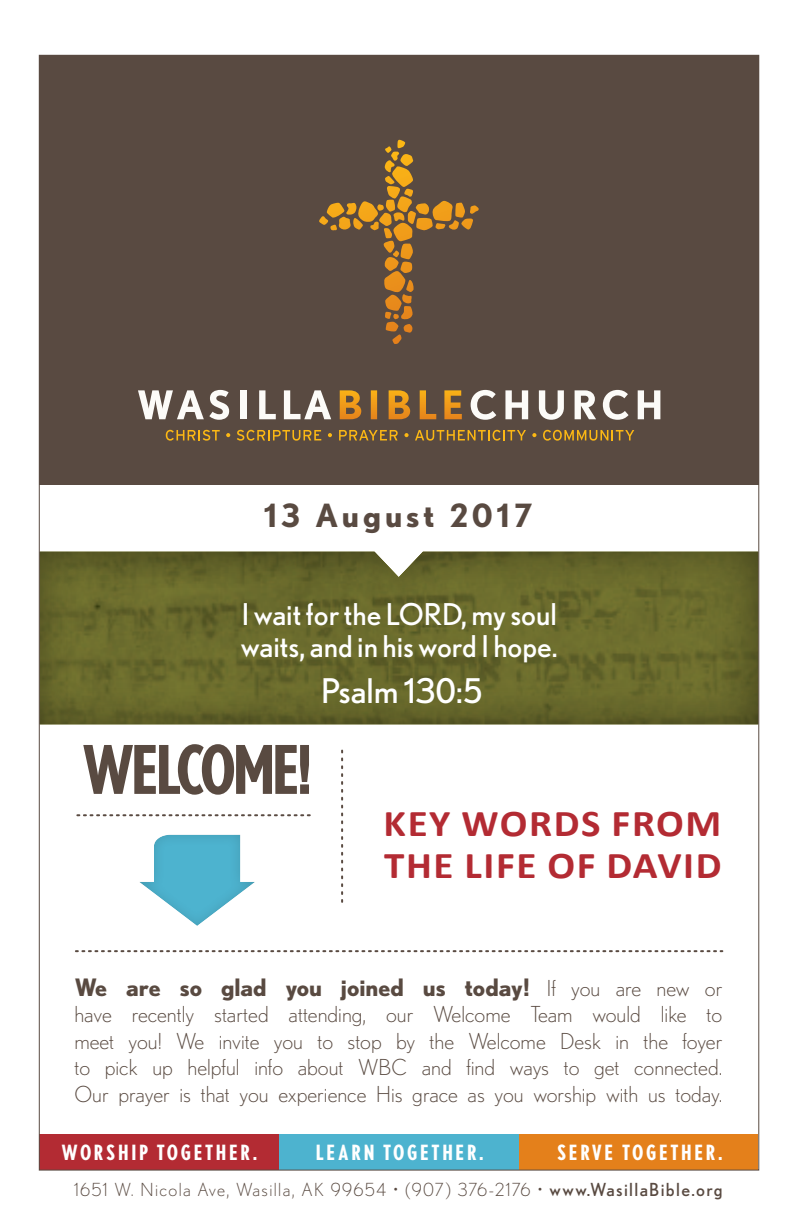
<style>
.page{position:relative;width:792px;height:1224px;background:#fff}
.page>*{position:absolute;margin:0;border:0;box-sizing:border-box;transform-origin:0 0}
.t1{font:700 condensed 67px "Nobel";letter-spacing:-.05em;color:#594a41}
.t2{font:700 38px/42px "Calibri";letter-spacing:.04em;color:#b32b33;scale:1.08 1}
.t3{font:34px "Nobel";color:#fff}
.t4{font:700 32px "Nobel";letter-spacing:.125em;color:#594a41}
.t5{font:30px/32px "Nobel";color:#fff}
.t6{font:700 24px "Nobel";color:#594a41}
.t7{font:300 22px/26.4px "Nobel";color:#594a41;text-align:justify}
.t8{font:700 condensed 21px "Nobel";letter-spacing:.125em;color:#fff}
.t9{font:300 18px "Nobel";letter-spacing:.075em;color:#594a41}
.s1{font-weight:300;font-size:22px}
.s2{font-weight:400}
</style>
<div class="page">
<div style="left:519px;top:1134px;width:239px;height:36px;background:#e4801b"></div>
<div style="left:279px;top:1134px;width:240px;height:36px;background:#4db3cf"></div>
<div style="left:39px;top:1134px;width:240px;height:36px;background:#b32b33"></div>
<svg style="left:76px;top:950px;width:646px;height:2px"></svg>
<div style="left:139px;top:833px;width:120px;height:94px;background:#594a41;opacity:.2"></div>
<svg style="left:77px;top:814px;width:233px;height:2px"></svg>
<svg style="left:341px;top:751px;width:2px;height:151px"></svg>
<div style="left:38px;top:550px;width:722px;height:174px;background:#231f20;opacity:.4"></div>
<div style="left:41px;top:57px;width:716px;height:427px;background:#594a41"></div>
<svg style="left:166px;top:430px;width:54px;height:11px"></svg>
<svg style="left:226px;top:433px;width:4px;height:4px"></svg>
<svg style="left:237px;top:430px;width:84px;height:11px"></svg>
<svg style="left:328px;top:433px;width:4px;height:4px"></svg>
<svg style="left:339px;top:430px;width:59px;height:10px"></svg>
<svg style="left:404px;top:433px;width:5px;height:4px"></svg>
<svg style="left:415px;top:430px;width:111px;height:11px"></svg>
<svg style="left:532px;top:433px;width:4px;height:4px"></svg>
<svg style="left:543px;top:430px;width:91px;height:11px"></svg>
<svg style="left:138px;top:390px;width:91px;height:30px"></svg>
<div style="left:240px;top:390px;width:7px;height:29px;background:#fcfbf8"></div>
<svg style="left:259px;top:390px;width:17px;height:29px"></svg>
<svg style="left:284px;top:390px;width:47px;height:29px"></svg>
<svg style="left:340px;top:390px;width:122px;height:29px"></svg>
<svg style="left:471px;top:390px;width:25px;height:30px"></svg>
<svg style="left:505px;top:390px;width:23px;height:29px"></svg>
<svg style="left:539px;top:390px;width:25px;height:30px"></svg>
<svg style="left:575px;top:390px;width:21px;height:29px"></svg>
<svg style="left:603px;top:390px;width:26px;height:30px"></svg>
<svg style="left:638px;top:390px;width:22px;height:29px"></svg>
<svg style="left:385px;top:140px;width:65px;height:82px"></svg>
<h3 class="t4" style="left:264px;top:497px;width:270px">13 August 2017</h3>
<h3 class="t5" style="left:241px;top:598px;width:318px">I wait for the LORD, my soul waits, and in his word I hope.</h3>
<h3 class="t3" style="left:321px;top:671px;width:163px">Psalm 130:5</h3>
<h1 class="t1" style="left:82px;top:730px;width:232px">WELCOME!</h1>
<h2 class="t2" style="left:384px;top:802px;width:314px">KEY WORDS FROM<br>THE LIFE OF DAVID</h2>
<p class="t6" style="left:74px;top:973px;width:649px">We are so glad you joined us today! <span class="s1">If you are new or</span></p>
<p class="t7" style="left:74px;top:1001px;width:649px">have recently started attending, our Welcome Team would like to meet you! We invite you to stop by the Welcome Desk in the foyer to pick up helpful info about WBC and find ways to get connected.<br>Our prayer is that you experience His grace as you worship with us today.</p>
<p class="t8" style="left:61px;top:1140px;width:197px">WORSHIP TOGETHER.</p>
<p class="t8" style="left:316px;top:1140px;width:169px">LEARN TOGETHER.</p>
<p class="t8" style="left:557px;top:1140px;width:167px">SERVE TOGETHER.</p>
<p class="t9" style="left:74px;top:1179px;width:650px">1651 W. Nicola Ave, Wasilla, AK 99654 • (907) 376-2176 • <span class="s2">www.WasillaBible.org</span></p>
</div>
